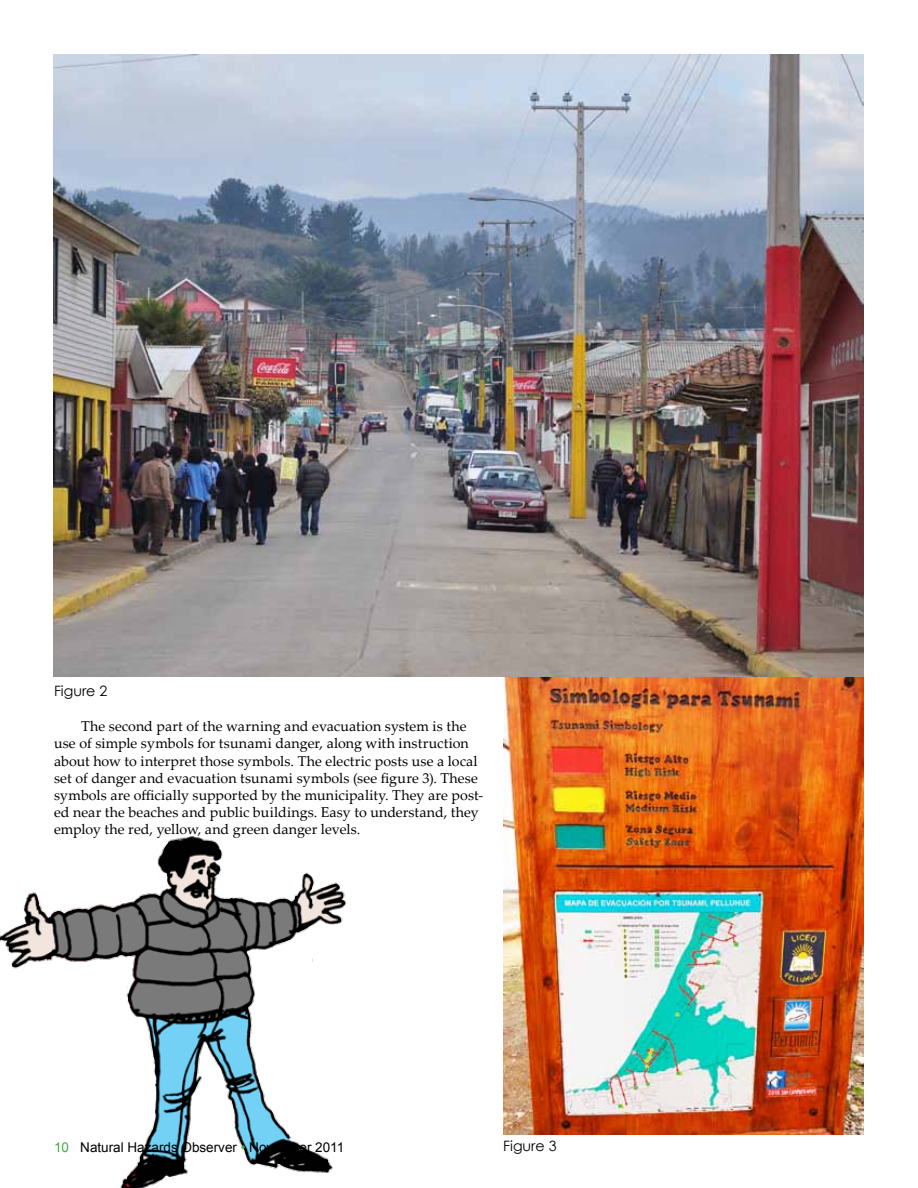
<style>
.page{position:relative;width:918px;height:1188px;background:#fff}
.page>*{position:absolute;margin:0;border:0;box-sizing:border-box;transform-origin:0 0}
.t1{font:14.25px/17.1px "Palatino Linotype";letter-spacing:.005em;color:#000}
.t2{font:14.25px "Century Gothic";color:#000}
.t3{font:13.5px "Arial";color:#000}
.s1{color:#41ad49}
</style>
<div class="page">
<img style="left:503px;top:677px;width:361px;height:457px">
<img style="left:53px;top:55px;width:811px;height:622px">
<img style="left:0;top:836px;width:347px;height:352px">
<p class="t2" style="left:54px;top:681px;width:55px">Figure 2</p>
<p class="t1" style="left:54px;top:717px;width:431px;text-indent:27px">The second part of the warning and evacuation system is the use of simple symbols for tsunami danger, along with instruction about how to interpret those symbols. The electric posts use a local set of danger and evacuation tsunami symbols (see figure 3). These symbols are officially supported by the municipality. They are post&shy;ed near the beaches and public buildings. Easy to understand, they employ the red, yellow, and green danger levels.</p>
<p class="t3" style="left:54px;top:1139px;width:292px"><span class="s1">10</span> Natural Hazards Observer <span class="s1">•</span> November 2011</p>
<p class="t2" style="left:503px;top:1136px;width:55px">Figure 3</p>
</div>
